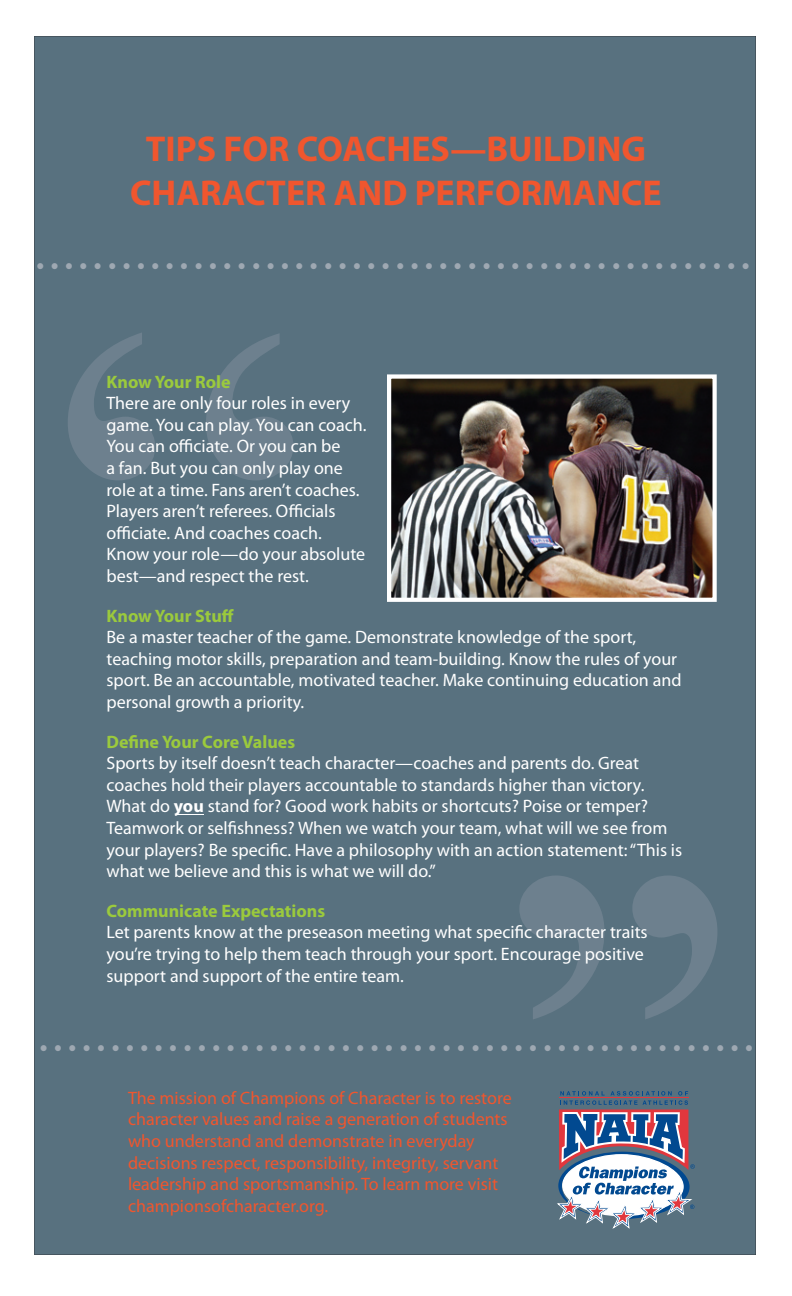
<style>
.page{position:relative;width:792px;height:1296px;background:#fff}
.page>*{position:absolute;margin:0;border:0;box-sizing:border-box;transform-origin:0 0}
.t1{font:700 36px/43.2px "Myriad Pro";color:#f0562e;text-align:center}
.t2{font:24px "Times New Roman";color:#9ea8b2}
.t3{font:18px/21.6px "Myriad Pro";color:#fff}
.t4{font:18px/21.6px "Myriad Pro";color:#f0562e}
.t5{font:700 18px "Myriad Pro";color:#9bca3d}
.s1{font-weight:700}
</style>
<div class="page">
<div style="left:35px;top:36px;width:721px;height:1219px;background:#58717f"></div>
<svg style="left:68px;top:332px;width:225px;height:148px;background:#5f7684"></svg>
<svg style="left:519px;top:876px;width:198px;height:143px;background:#607785"></svg>
<img style="left:387px;top:374px;width:330px;height:228px">
<svg style="left:557px;top:1091px;width:138px;height:137px"></svg>
<svg style="left:176px;top:814px;width:27px;height:1px"></svg>
<h1 class="t1" style="left:130px;top:128px;width:533px">TIPS FOR COACHES—BUILDING<br>CHARACTER AND PERFORMANCE</h1>
<h2 class="t2" style="left:36px;top:249px;width:716px">• • • • • • • • • • • • • • • • • • • • • • • • • • • • • • • • • • • • • • • • • • • • • • • • • •</h2>
<p class="t5" style="left:106px;top:371px;width:126px">Know Your Role</p>
<p class="t3" style="left:106px;top:393px;width:262px">There are only four roles in every game. You can play. You can coach.<br>You can officiate. Or you can be<br>a fan. But you can only play one role at a time. Fans aren’t coaches.<br>Players aren’t referees. Officials officiate. And coaches coach.<br>Know your role—do your absolute best—and respect the rest.</p>
<p class="t5" style="left:106px;top:605px;width:129px">Know Your Stuff</p>
<p class="t3" style="left:106px;top:627px;width:577px">Be a master teacher of the game. Demonstrate knowledge of the sport, teaching motor skills, preparation and team-building. Know the rules of your sport. Be an accountable, motivated teacher. Make continuing education and personal growth a priority.</p>
<p class="t5" style="left:106px;top:731px;width:190px">Define Your Core Values</p>
<p class="t3" style="left:106px;top:753px;width:577px">Sports by itself doesn’t teach character—coaches and parents do. Great coaches hold their players accountable to standards higher than victory.<br>What do <span class="s1">you</span> stand for? Good work habits or shortcuts? Poise or temper?<br>Teamwork or selfishness? When we watch your team, what will we see from your players? Be specific. Have a philosophy with an action statement: “This is what we believe and this is what we will do.”</p>
<p class="t5" style="left:106px;top:901px;width:220px">Communicate Expectations</p>
<p class="t3" style="left:106px;top:922px;width:543px">Let parents know at the preseason meeting what specific character traits you’re trying to help them teach through your sport. Encourage positive support and support of the entire team.</p>
<h2 class="t2" style="left:39px;top:1032px;width:716px">• • • • • • • • • • • • • • • • • • • • • • • • • • • • • • • • • • • • • • • • • • • • • • • • • •</h2>
<p class="t4" style="left:128px;top:1087px;width:385px">The mission of Champions of Character is to restore character values and raise a generation of students who understand and demonstrate in everyday decisions respect, responsibility, integrity, servant leadership and sportsmanship. To learn more visit championsofcharacter.org.</p>
</div>
